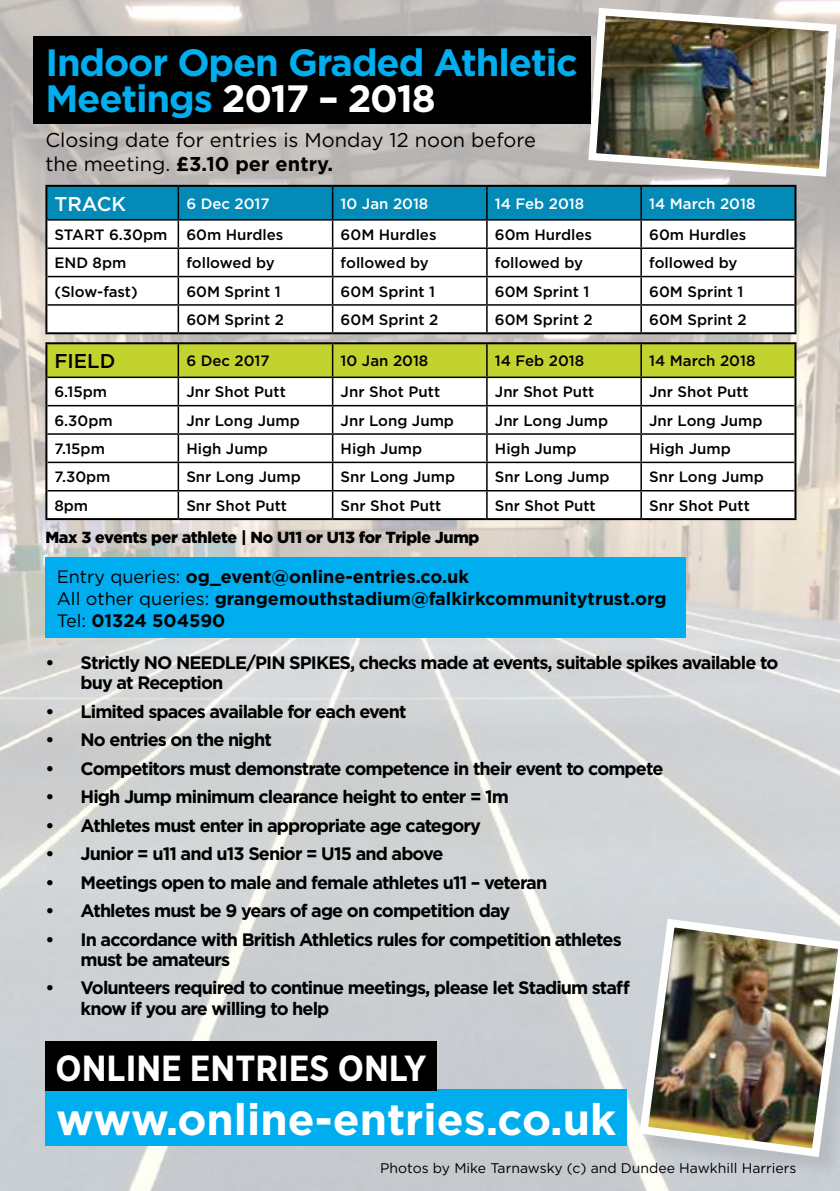
<style>
.page{position:relative;width:840px;height:1191px;background:#fff}
.page>*{position:absolute;margin:0;border:0;box-sizing:border-box;transform-origin:0 0}
.t1{font:700 43.8px "Gotham";color:#fff}
.t2{font:700 38px/36px "Gotham";letter-spacing:-.03em;color:#00aeef}
.t3{font:700 36.2px "Gotham Narrow";color:#fff}
.t4{font:20px/24px "Gotham";color:#000}
.t5{font:500 20px "Gotham";color:#fff}
.t6{font:500 20px "Gotham";color:#000}
.t7{font:700 18px/20px "Gotham";letter-spacing:-.05em;color:#000}
.t8{font:700 18px/21.6px "Gotham";color:#000}
.t9{font:900 16px "Gotham";letter-spacing:-.02em;color:#000}
.t10{font:500 15px "Gotham";color:#000}
.t11{font:500 15px "Gotham";color:#fff}
.t12{font:14px "Gotham";color:#000}
.s1{color:#fff}
.s2{font-weight:700}
.s3{font-weight:400}
</style>
<div class="page">
<img style="left:0;top:0;width:839px;height:1191px">
<div style="left:640px;top:920px;width:199px;height:259px;background:#000;opacity:.09"></div>
<img style="left:634px;top:914px;width:205px;height:247px">
<img style="left:584px;top:4px;width:255px;height:177px">
<div style="left:33px;top:36px;width:557px;height:88px;background:#000"></div>
<div style="left:45px;top:1088px;width:581px;height:57px;background:#00aeef"></div>
<div style="left:45px;top:1041px;width:391px;height:50px;background:#000"></div>
<hr style="left:45px;top:185px;width:133px;height:2px;background:#000">
<hr style="left:45px;top:187px;width:2px;height:33px;background:#000">
<hr style="left:178px;top:185px;width:154px;height:2px;background:#000">
<hr style="left:332px;top:185px;width:154px;height:2px;background:#000">
<hr style="left:486px;top:185px;width:154px;height:2px;background:#000">
<hr style="left:640px;top:185px;width:156px;height:2px;background:#000">
<hr style="left:794px;top:187px;width:2px;height:33px;background:#000">
<hr style="left:45px;top:220px;width:2px;height:28px;background:#000">
<hr style="left:794px;top:220px;width:2px;height:28px;background:#000">
<hr style="left:45px;top:248px;width:2px;height:28px;background:#000">
<hr style="left:794px;top:248px;width:2px;height:28px;background:#000">
<hr style="left:45px;top:276px;width:2px;height:29px;background:#000">
<hr style="left:794px;top:276px;width:2px;height:29px;background:#000">
<hr style="left:45px;top:305px;width:2px;height:27px;background:#000">
<hr style="left:794px;top:305px;width:2px;height:27px;background:#000">
<hr style="left:45px;top:332px;width:133px;height:2px;background:#000">
<hr style="left:178px;top:332px;width:154px;height:2px;background:#000">
<hr style="left:332px;top:332px;width:154px;height:2px;background:#000">
<hr style="left:486px;top:332px;width:154px;height:2px;background:#000">
<hr style="left:640px;top:332px;width:156px;height:2px;background:#000">
<svg style="left:46px;top:186px;width:749px;height:146px"></svg>
<hr style="left:45px;top:342px;width:133px;height:2px;background:#000">
<hr style="left:45px;top:344px;width:2px;height:33px;background:#000">
<hr style="left:178px;top:342px;width:154px;height:2px;background:#000">
<hr style="left:332px;top:342px;width:154px;height:2px;background:#000">
<hr style="left:486px;top:342px;width:154px;height:2px;background:#000">
<hr style="left:640px;top:342px;width:156px;height:2px;background:#000">
<hr style="left:794px;top:344px;width:2px;height:33px;background:#000">
<hr style="left:45px;top:377px;width:2px;height:29px;background:#000">
<hr style="left:794px;top:377px;width:2px;height:29px;background:#000">
<hr style="left:45px;top:406px;width:2px;height:28px;background:#000">
<hr style="left:794px;top:406px;width:2px;height:28px;background:#000">
<hr style="left:45px;top:434px;width:2px;height:28px;background:#000">
<hr style="left:794px;top:434px;width:2px;height:28px;background:#000">
<hr style="left:45px;top:462px;width:2px;height:29px;background:#000">
<hr style="left:794px;top:462px;width:2px;height:29px;background:#000">
<hr style="left:45px;top:491px;width:2px;height:27px;background:#000">
<hr style="left:794px;top:491px;width:2px;height:27px;background:#000">
<hr style="left:45px;top:518px;width:133px;height:2px;background:#000">
<hr style="left:178px;top:518px;width:154px;height:2px;background:#000">
<hr style="left:332px;top:518px;width:154px;height:2px;background:#000">
<hr style="left:486px;top:518px;width:154px;height:2px;background:#000">
<hr style="left:640px;top:518px;width:156px;height:2px;background:#000">
<svg style="left:46px;top:343px;width:749px;height:175px"></svg>
<div style="left:45px;top:557px;width:640px;height:81px;background:#00aeef"></div>
<h2 class="t2" style="left:45px;top:44px;width:533px">Indoor Open Graded Athletic<br>Meetings <span class="s1">2017 – 2018</span></h2>
<p class="t4" style="left:45px;top:128px;width:492px">Closing date for entries is Monday 12 noon before the meeting. <span class="s2">£3.10 per entry.</span></p>
<p class="t5" style="left:54px;top:191px;width:73px">TRACK</p>
<p class="t11" style="left:186px;top:194px;width:85px">6 Dec 2017</p>
<p class="t11" style="left:340px;top:194px;width:89px">10 Jan 2018</p>
<p class="t11" style="left:494px;top:194px;width:91px">14 Feb 2018</p>
<p class="t11" style="left:648px;top:194px;width:108px">14 March 2018</p>
<p class="t10" style="left:54px;top:225px;width:114px">START 6.30pm</p>
<p class="t10" style="left:186px;top:225px;width:99px">60m Hurdles</p>
<p class="t10" style="left:340px;top:225px;width:97px">60M Hurdles</p>
<p class="t10" style="left:494px;top:225px;width:99px">60m Hurdles</p>
<p class="t10" style="left:648px;top:225px;width:99px">60m Hurdles</p>
<p class="t10" style="left:54px;top:253px;width:73px">END 8pm</p>
<p class="t10" style="left:186px;top:253px;width:90px">followed by</p>
<p class="t10" style="left:340px;top:253px;width:90px">followed by</p>
<p class="t10" style="left:494px;top:253px;width:90px">followed by</p>
<p class="t10" style="left:648px;top:253px;width:90px">followed by</p>
<p class="t10" style="left:54px;top:282px;width:85px">(Slow-fast)</p>
<p class="t10" style="left:186px;top:282px;width:96px">60M Sprint 1</p>
<p class="t10" style="left:340px;top:282px;width:96px">60M Sprint 1</p>
<p class="t10" style="left:494px;top:282px;width:96px">60M Sprint 1</p>
<p class="t10" style="left:648px;top:282px;width:96px">60M Sprint 1</p>
<p class="t10" style="left:186px;top:310px;width:99px">60M Sprint 2</p>
<p class="t10" style="left:340px;top:310px;width:99px">60M Sprint 2</p>
<p class="t10" style="left:494px;top:310px;width:99px">60M Sprint 2</p>
<p class="t10" style="left:648px;top:310px;width:99px">60M Sprint 2</p>
<p class="t6" style="left:54px;top:348px;width:62px">FIELD</p>
<p class="t10" style="left:186px;top:351px;width:85px">6 Dec 2017</p>
<p class="t10" style="left:340px;top:351px;width:89px">10 Jan 2018</p>
<p class="t10" style="left:494px;top:351px;width:91px">14 Feb 2018</p>
<p class="t10" style="left:648px;top:351px;width:108px">14 March 2018</p>
<p class="t10" style="left:54px;top:382px;width:54px">6.15pm</p>
<p class="t10" style="left:186px;top:382px;width:101px">Jnr Shot Putt</p>
<p class="t10" style="left:340px;top:382px;width:101px">Jnr Shot Putt</p>
<p class="t10" style="left:494px;top:382px;width:101px">Jnr Shot Putt</p>
<p class="t10" style="left:648px;top:382px;width:101px">Jnr Shot Putt</p>
<p class="t10" style="left:54px;top:410px;width:60px">6.30pm</p>
<p class="t10" style="left:186px;top:410px;width:115px">Jnr Long Jump</p>
<p class="t10" style="left:340px;top:410px;width:115px">Jnr Long Jump</p>
<p class="t10" style="left:494px;top:410px;width:115px">Jnr Long Jump</p>
<p class="t10" style="left:648px;top:410px;width:115px">Jnr Long Jump</p>
<p class="t10" style="left:54px;top:439px;width:52px">7.15pm</p>
<p class="t10" style="left:186px;top:439px;width:83px">High Jump</p>
<p class="t10" style="left:340px;top:439px;width:83px">High Jump</p>
<p class="t10" style="left:494px;top:439px;width:83px">High Jump</p>
<p class="t10" style="left:648px;top:439px;width:83px">High Jump</p>
<p class="t10" style="left:54px;top:467px;width:58px">7.30pm</p>
<p class="t10" style="left:186px;top:467px;width:116px">Snr Long Jump</p>
<p class="t10" style="left:340px;top:467px;width:116px">Snr Long Jump</p>
<p class="t10" style="left:494px;top:467px;width:116px">Snr Long Jump</p>
<p class="t10" style="left:648px;top:467px;width:116px">Snr Long Jump</p>
<p class="t10" style="left:54px;top:495px;width:35px">8pm</p>
<p class="t10" style="left:186px;top:495px;width:102px">Snr Shot Putt</p>
<p class="t10" style="left:340px;top:495px;width:102px">Snr Shot Putt</p>
<p class="t10" style="left:494px;top:495px;width:102px">Snr Shot Putt</p>
<p class="t10" style="left:648px;top:495px;width:102px">Snr Shot Putt</p>
<p class="t9" style="left:45px;top:526px;width:435px">Max 3 events per athlete | No U11 or U13 for Triple Jump</p>
<p class="t8" style="left:57px;top:566px;width:611px"><span class="s3">Entry queries:</span> og_event@online-entries.co.uk<br><span class="s3">All other queries:</span> grangemouthstadium@falkirkcommunitytrust.org<br><span class="s3">Tel:</span> 01324 504590</p>
<p class="t7" style="left:81px;top:653px;width:698px;text-indent:-35px">• Strictly NO NEEDLE/PIN SPIKES, checks made at events, suitable spikes available to buy at Reception</p>
<p class="t7" style="left:45px;top:701px;width:362px">• Limited spaces available for each event</p>
<p class="t7" style="left:45px;top:730px;width:228px">• No entries on the night</p>
<p class="t7" style="left:45px;top:758px;width:619px">• Competitors must demonstrate competence in their event to compete</p>
<p class="t7" style="left:45px;top:787px;width:465px">• High Jump minimum clearance height to enter = 1m</p>
<p class="t7" style="left:45px;top:815px;width:437px">• Athletes must enter in appropriate age category</p>
<p class="t7" style="left:45px;top:844px;width:399px">• Junior = u11 and u13 Senior = U15 and above</p>
<p class="t7" style="left:45px;top:872px;width:503px">• Meetings open to male and female athletes u11 – veteran</p>
<p class="t7" style="left:45px;top:901px;width:466px">• Athletes must be 9 years of age on competition day</p>
<p class="t7" style="left:81px;top:929px;width:542px;text-indent:-35px">• In accordance with British Athletics rules for competition athletes must be amateurs</p>
<p class="t7" style="left:81px;top:978px;width:550px;text-indent:-35px">• Volunteers required to continue meetings, please let Stadium staff know if you are willing to help</p>
<h3 class="t3" style="left:55px;top:1044px;width:372px">ONLINE ENTRIES ONLY</h3>
<h1 class="t1" style="left:56px;top:1090px;width:561px">www.online-entries.co.uk</h1>
<p class="t12" style="left:380px;top:1158px;width:417px">Photos by Mike Tarnawsky (c) and Dundee Hawkhill Harriers</p>
</div>
